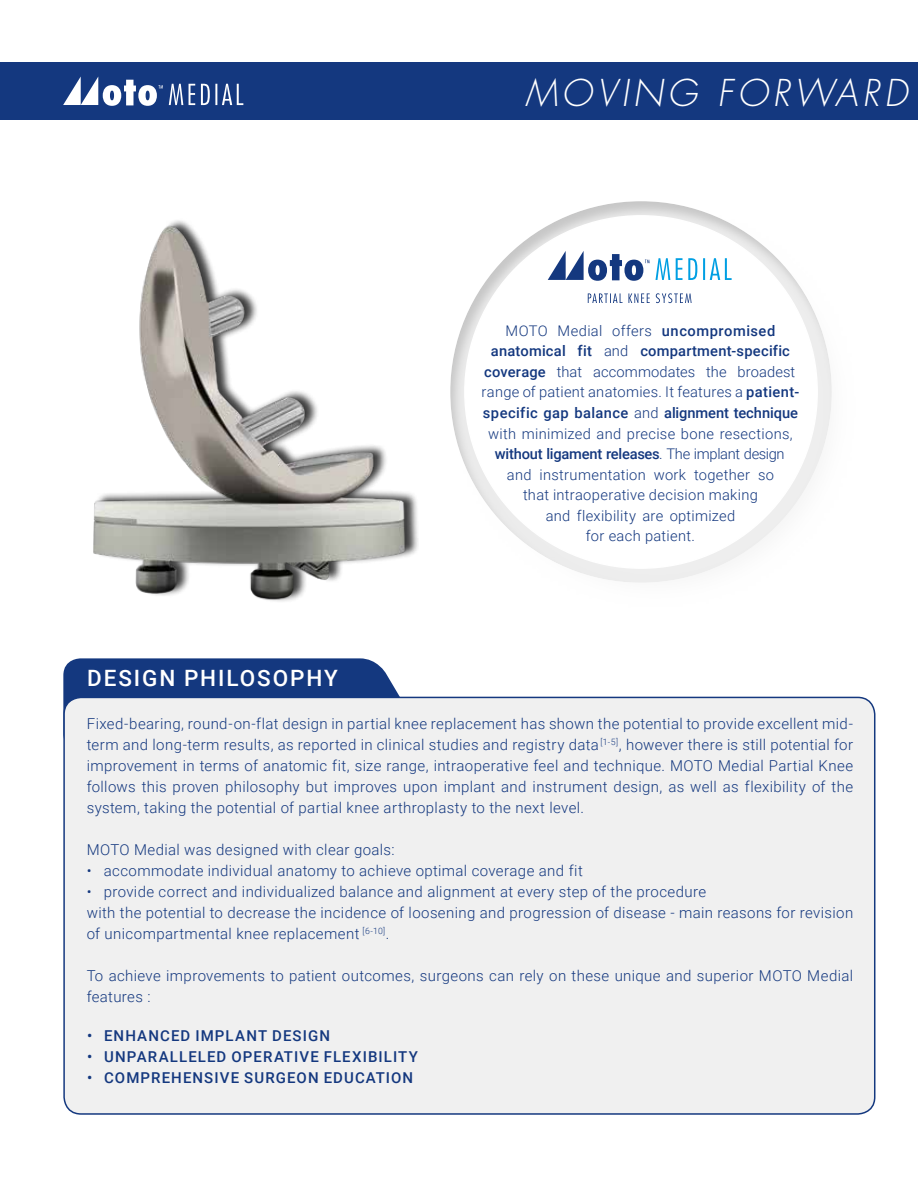
<style>
.page{position:relative;width:918px;height:1188px;background:#fff}
.page>*{position:absolute;margin:0;border:0;box-sizing:border-box;transform-origin:0 0}
.t1{font:italic 300 36px "Futura Std";letter-spacing:.12em;color:#fff}
.t2{font:500 22.5px "Roboto";letter-spacing:.085em;color:#fff}
.t3{font:300 15px/21px "Roboto";letter-spacing:.025em;color:#14387f}
.t4{font:500 15px "Roboto";letter-spacing:.07em;color:#14387f}
.t5{font:300 14.7px/20.5px "Roboto";letter-spacing:.02em;color:#14387f;text-align:center}
.s1{font-weight:500}
</style>
<div class="page">
<div style="left:440px;top:195px;width:393px;height:388px;background:#b3b2b2;opacity:.5"></div>
<div style="left:456px;top:207px;width:401px;height:400px;background:#f0f0f0;opacity:.75"></div>
<div style="left:465px;top:216px;width:352px;height:352px;background:#fff;border-radius:50%"></div>
<svg style="left:656px;top:258px;width:76px;height:22px"></svg>
<svg style="left:548px;top:251px;width:102px;height:30px"></svg>
<svg style="left:588px;top:293px;width:104px;height:10px"></svg>
<img style="left:93px;top:217px;width:354px;height:385px">
<svg style="left:63px;top:658px;width:357px;height:52px"></svg>
<div style="left:64px;top:697px;width:811px;height:417px;background:#f0f0f0;border-radius:17px"></div>
<div style="left:63px;top:697px;width:812px;height:418px;border:2px solid #14387f;border-radius:17px"></div>
<div style="left:0;top:62px;width:918px;height:58px;background:#14387f"></div>
<svg style="left:169px;top:84px;width:74px;height:21px"></svg>
<svg style="left:63px;top:77px;width:100px;height:29px"></svg>
<h1 class="t1" style="left:525px;top:71px;width:384px">MOVING FORWARD</h1>
<h2 class="t2" style="left:87px;top:662px;width:252px">DESIGN PHILOSOPHY</h2>
<p class="t5" style="left:482px;top:320px;width:319px">MOTO Medial offers <span class="s1">uncompromised anatomical fit</span> and <span class="s1">compartment-specific coverage</span> that accommodates the broadest range of patient anatomies. It features a <span class="s1">patient&shy;specific gap balance</span> and <span class="s1">alignment technique </span>with minimized and precise bone resections, <span class="s1">without ligament releases</span>. The implant design and instrumentation work together so<br>that intraoperative decision making<br>and flexibility are optimized<br>for each patient.</p>
<p class="t3" style="left:87px;top:713px;width:768px;text-align:justify">Fixed-bearing, round-on-flat design in partial knee replacement has shown the potential to provide excellent mid&shy;term and long-term results, as reported in clinical studies and registry data <sup>[1-5]</sup>, however there is still potential for improvement in terms of anatomic fit, size range, intraoperative feel and technique. MOTO Medial Partial Knee follows this proven philosophy but improves upon implant and instrument design, as well as flexibility of the system, taking the potential of partial knee arthroplasty to the next level.</p>
<p class="t3" style="left:87px;top:839px;width:309px">MOTO Medial was designed with clear goals:</p>
<p class="t3" style="left:87px;top:860px;width:498px">• accommodate individual anatomy to achieve optimal coverage and fit</p>
<p class="t3" style="left:87px;top:881px;width:768px">• provide correct and individualized balance and alignment at every step of the procedure<br>with the potential to decrease the incidence of loosening and progression of disease - main reasons for revision of unicompartmental knee replacement <sup>[6-10]</sup>.</p>
<p class="t3" style="left:87px;top:965px;width:768px">To achieve improvements to patient outcomes, surgeons can rely on these unique and superior MOTO Medial features :</p>
<p class="t4" style="left:87px;top:1025px;width:245px">• ENHANCED IMPLANT DESIGN</p>
<p class="t4" style="left:87px;top:1046px;width:333px">• UNPARALLELED OPERATIVE FLEXIBILITY</p>
<p class="t4" style="left:87px;top:1067px;width:328px">• COMPREHENSIVE SURGEON EDUCATION</p>
</div>
